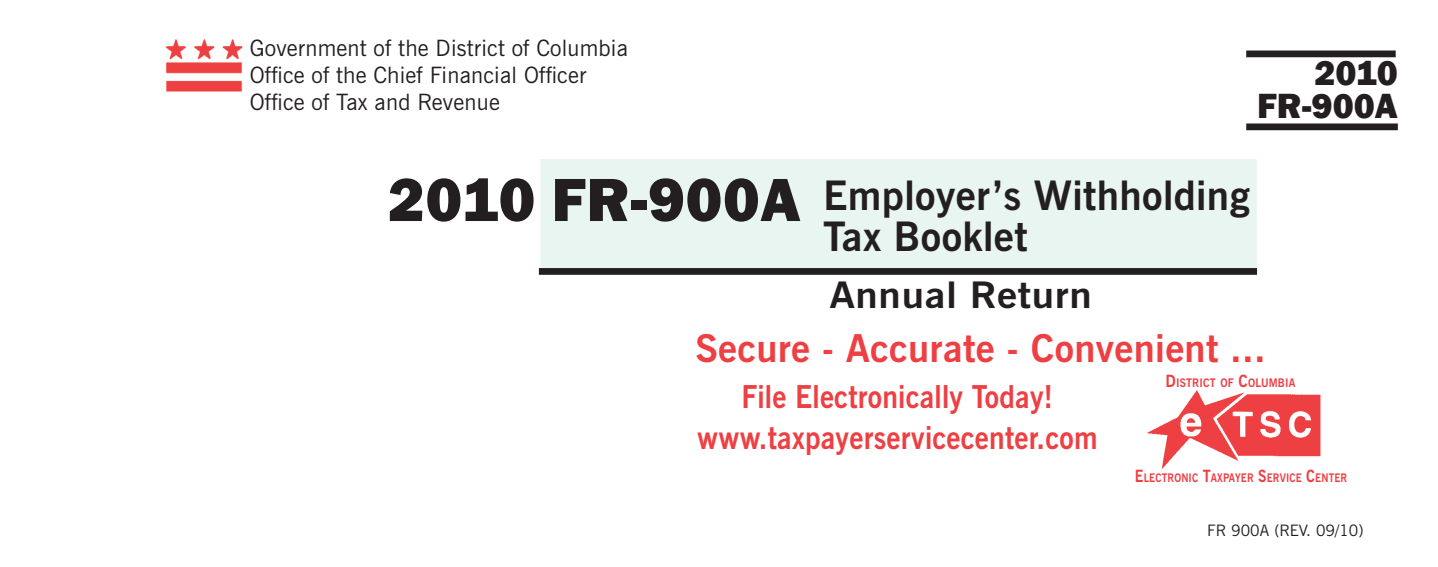
<style>
.page{position:relative;width:1438px;height:567px;background:#fff}
.page>*{position:absolute;margin:0;border:0;box-sizing:border-box;transform-origin:0 0}
.t1{font:800 63px "Franklin Gothic";letter-spacing:.01em;color:#231f20}
.t2{font:700 40.5px/40.5px "News Gothic BT";letter-spacing:.01em;color:#231f20}
.t3{font:700 38.25px "News Gothic BT";letter-spacing:.01em;color:#ee3f43}
.t4{font:700 36.45px "News Gothic BT";letter-spacing:.02em;color:#231f20;scale:1.11 1}
.t5{font:800 36px/33.8px "Franklin Gothic";color:#231f20;text-align:right}
.t6{font:700 31.5px/40.5px "News Gothic BT";letter-spacing:.01em;color:#ee3f43;text-align:center;scale:.9 1}
.t7{font:22.5px/27px "News Gothic BT";letter-spacing:.01em;color:#231f20}
.t8{font:15.75px "News Gothic BT";color:#231f20}
.t9{font:700 11.7px "News Gothic BT";letter-spacing:.015em;color:#ee3f43;scale:.85 1}
.t10{font:700 11.7px "News Gothic BT";letter-spacing:.015em;color:#ee3f43;scale:.9 1}
.s1{font-size:16.88px}
</style>
<div class="page">
<div style="left:539px;top:158px;width:718px;height:117px;background:#e8f5f0"></div>
<div style="left:538px;top:157px;width:720px;height:119px;border:2px solid #fff"></div>
<div style="left:1246px;top:50px;width:149px;height:7px;background:#231f20"></div>
<div style="left:1246px;top:123px;width:151px;height:7px;background:#231f20"></div>
<div style="left:539px;top:268px;width:717px;height:7px;background:#231f20"></div>
<img style="left:1147px;top:390px;width:174px;height:79px">
<img style="left:165px;top:39px;width:78px;height:53px">
<p class="t7" style="left:250px;top:34px;width:380px">Government of the District of Columbia<br>Office of the Chief Financial Officer<br>Office of Tax and Revenue</p>
<h3 class="t5" style="left:1256px;top:56px;width:142px">2010<br>FR-900A</h3>
<h1 class="t1" style="left:388px;top:159px;width:414px">2010 FR-900A</h1>
<h2 class="t2" style="left:823px;top:175px;width:428px">Employer’s Withholding<br>Tax Booklet</h2>
<h3 class="t4" style="left:829px;top:272px;width:237px">Annual Return</h3>
<h3 class="t3" style="left:695px;top:324px;width:572px">Secure - Accurate - Convenient ...</h3>
<h3 class="t6" style="left:697px;top:376px;width:446px">File Electronically Today! www.taxpayerservicecenter.com</h3>
<p class="t10" style="left:1165px;top:376px;width:146px"><span class="s1">D</span>istrict of <span class="s1">C</span>olumbia</p>
<p class="t9" style="left:1134px;top:470px;width:251px"><span class="s1">E</span>lectronic <span class="s1">T</span>axpayer <span class="s1">S</span>ervice <span class="s1">C</span>enter</p>
<p class="t8" style="left:1207px;top:521px;width:158px">FR 900A (REV. 09/10)</p>
</div>
